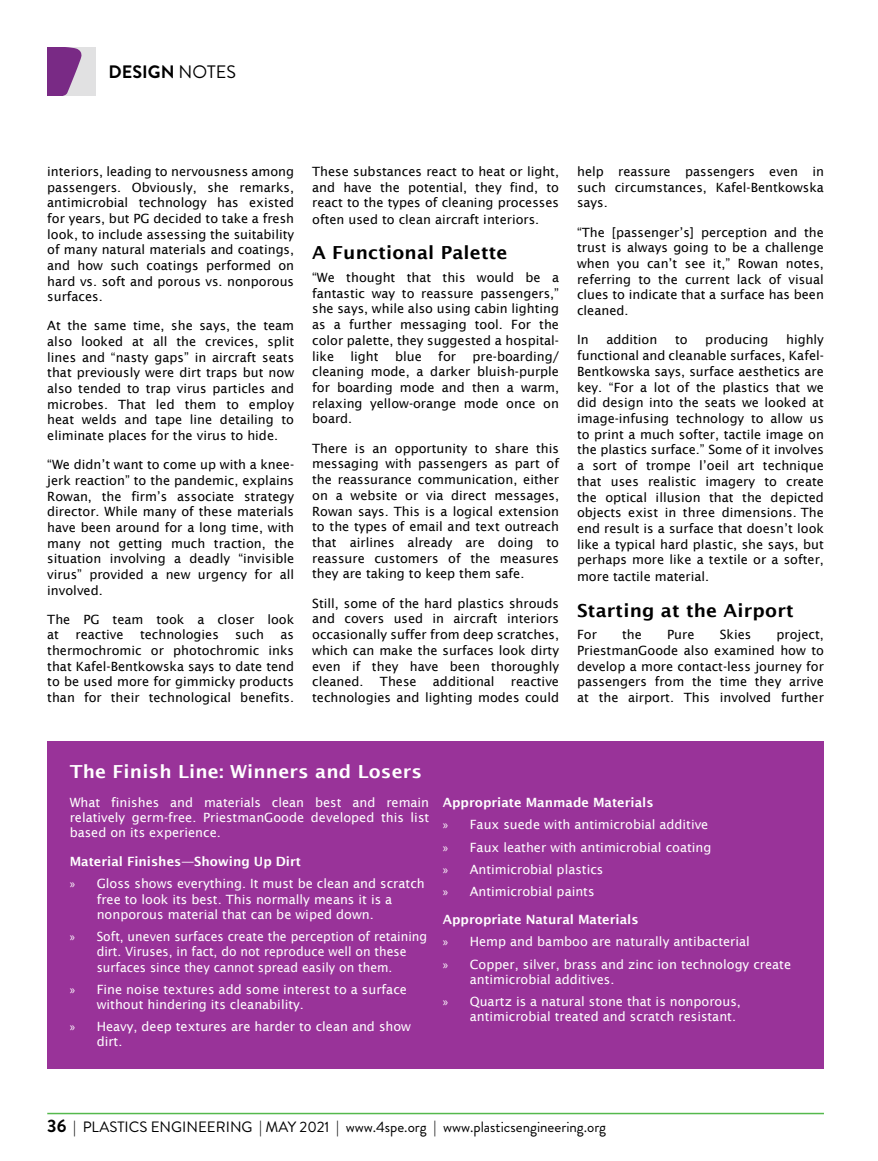
<style>
.page{position:relative;width:878px;height:1161px;background:#fff}
.page>*{position:absolute;margin:0;border:0;box-sizing:border-box;transform-origin:0 0}
.t1{font:600 18px "Lucida Sans";letter-spacing:.01em;color:#000;scale:1.04 1}
.t2{font:600 18px "Lucida Sans";letter-spacing:.01em;color:#fff;scale:1.04 1}
.t3{font:700 18px "Brandon Grotesque";color:#000}
.t4{font:15px "Brandon Grotesque";color:#000}
.t5{font:12.75px/15.8px "Lucida Sans";color:#000;text-align:justify}
.t6{font:12.75px/22px "Lucida Sans";color:#fff}
.t7{font:12.75px/15.3px "Lucida Sans";color:#fff;text-align:center;scale:.96 1}
.s1{font-weight:400}
.s2{font-weight:600}
.s3{font-family:"Myriad Pro"}
.s4{font-weight:700;font-size:18px}
</style>
<div class="page">
<div style="left:47px;top:47px;width:49px;height:49px;background:#e1e1e2"></div>
<svg style="left:47px;top:47px;width:34px;height:49px"></svg>
<div style="left:47px;top:741px;width:777px;height:328px;background:#939"></div>
<hr style="left:47px;top:1113px;width:777px;height:1px;background:#55b94d">
<h1 class="t3" style="left:109px;top:59px;width:129px">DESIGN <span class="s1">NOTES</span></h1>
<p class="t5" style="left:47px;top:164px;width:248px">interiors, leading to nervousness among passengers. Obviously, she remarks, antimicrobial technology has existed for years, but PG decided to take a fresh look, to include assessing the suitability of many natural materials and coatings, and how such coatings performed on hard vs. soft and porous vs. nonporous surfaces.</p>
<p class="t5" style="left:47px;top:318px;width:248px">At the same time, she says, the team also looked at all the crevices, split lines and “nasty gaps” in aircraft seats that previously were dirt traps but now also tended to trap virus particles and microbes. That led them to employ heat welds and tape line detailing to eliminate places for the virus to hide.</p>
<p class="t5" style="left:47px;top:457px;width:248px">“We didn’t want to come up with a knee&shy;jerk reaction” to the pandemic, explains Rowan, the firm’s associate strategy director. While many of these materials have been around for a long time, with many not getting much traction, the situation involving a deadly “invisible virus” provided a new urgency for all involved.</p>
<p class="t5" style="left:47px;top:611px;width:248px">The PG team took a closer look at</p>
<p class="t5" style="left:75px;top:627px;width:50px">reactive</p>
<p class="t5" style="left:140px;top:627px;width:80px">technologies</p>
<p class="t5" style="left:235px;top:627px;width:30px">such</p>
<p class="t5" style="left:47px;top:627px;width:248px;text-indent:233px">as thermochromic or photochromic inks that Kafel-Bentkowska says to date tend to be used more for gimmicky products than for their technological benefits.</p>
<p class="t5" style="left:312px;top:163px;width:248px">These substances react to heat or light, and have the potential, they find, to react to the types of cleaning processes often used to clean aircraft interiors.</p>
<h1 class="t1" style="left:312px;top:243px;width:189px">A Functional Palette</h1>
<p class="t5" style="left:312px;top:270px;width:248px">“We thought that this would be a fantastic way to reassure passengers,” she says, while also using cabin lighting as a further messaging tool. For the color palette, they suggested a hospital&shy;like</p>
<p class="t5" style="left:350px;top:348px;width:30px">light</p>
<p class="t5" style="left:395px;top:348px;width:28px">blue</p>
<p class="t5" style="left:438px;top:348px;width:19px">for</p>
<p class="t5" style="left:312px;top:348px;width:248px;text-indent:160px">pre-boarding/ cleaning mode, a darker bluish-purple for boarding mode and then a warm, relaxing yellow-orange mode once on board.</p>
<p class="t5" style="left:312px;top:440px;width:248px">There is an opportunity to share this messaging with passengers as part of the reassurance communication, either on a website or via direct messages, Rowan says. This is a logical extension to the types of email and text outreach that airlines already are doing to reassure customers of the measures they are taking to keep them safe.</p>
<p class="t5" style="left:312px;top:595px;width:248px">Still, some of the hard plastics shrouds and covers used in aircraft interiors occasionally suffer from deep scratches, which can make the surfaces look dirty even if they have been thoroughly cleaned.</p>
<p class="t5" style="left:380px;top:674px;width:38px">These</p>
<p class="t5" style="left:433px;top:674px;width:63px">additional</p>
<p class="t5" style="left:312px;top:674px;width:248px;text-align:right">reactive<br>technologies and lighting modes could</p>
<p class="t5" style="left:577px;top:163px;width:248px">help reassure passengers even in such circumstances, Kafel-Bentkowska says.</p>
<p class="t5" style="left:577px;top:224px;width:248px">“The [passenger’s] perception and the trust is always going to be a challenge when you can’t see it,” Rowan notes, referring to the current lack of visual clues to indicate that a surface has been cleaned.</p>
<p class="t5" style="left:577px;top:332px;width:13px">In</p>
<p class="t5" style="left:606px;top:332px;width:52px">addition</p>
<p class="t5" style="left:675px;top:332px;width:14px">to</p>
<p class="t5" style="left:705px;top:332px;width:65px">producing</p>
<p class="t5" style="left:577px;top:332px;width:248px;text-indent:209px">highly functional and cleanable surfaces, Kafel-Bentkowska says, surface aesthetics are key. “For a lot of the plastics that we did design into the seats we looked at image-infusing technology to allow us to print a much softer, tactile image on the plastics surface.” Some of it involves a sort of trompe l’oeil art technique that uses realistic imagery to create the optical illusion that the depicted objects exist in three dimensions. The end result is a surface that doesn’t look like a typical hard plastic, she says, but perhaps more like a textile or a softer, more tactile material.</p>
<h1 class="t1" style="left:577px;top:600px;width:210px">Starting at the Airport</h1>
<p class="t5" style="left:577px;top:627px;width:21px">For</p>
<p class="t5" style="left:622px;top:627px;width:21px">the</p>
<p class="t5" style="left:667px;top:627px;width:29px">Pure</p>
<p class="t5" style="left:719px;top:627px;width:33px">Skies</p>
<p class="t5" style="left:577px;top:627px;width:248px;text-indent:199px">project, PriestmanGoode also examined how to develop a more contact-less journey for passengers from the time they arrive at the airport. This involved further</p>
<h1 class="t2" style="left:70px;top:761px;width:340px">The Finish Line: Winners and Losers</h1>
<p class="t6" style="left:70px;top:795px;width:361px;line-height:15.3px;text-align:justify">What finishes and materials clean best and remain relatively germ-free. PriestmanGoode developed this list based on its experience.</p>
<p class="t6" style="left:70px;top:851px;width:356px"><span class="s2">Material Finishes—Showing Up Dirt<br></span><span class="s3">»</span> Gloss shows everything. It must be clean and scratch</p>
<p class="t6" style="left:97px;top:891px;width:297px;line-height:15.3px">free to look its best. This normally means it is a nonporous material that can be wiped down.</p>
<p class="t7" style="left:70px;top:929px;width:374px"><span class="s3">»</span> Soft, uneven surfaces create the perception of retaining dirt. Viruses, in fact, do not reproduce well on these surfaces since they cannot spread easily on them.</p>
<p class="t6" style="left:97px;top:981px;width:312px;line-height:15.3px;text-indent:-27px"><span class="s3">»</span> Fine noise textures add some interest to a surface without hindering its cleanability.</p>
<p class="t6" style="left:97px;top:1019px;width:316px;line-height:15.3px;text-indent:-27px"><span class="s3">»</span> Heavy, deep textures are harder to clean and show dirt.</p>
<p class="t6" style="left:443px;top:792px;width:270px"><span class="s2">Appropriate Manmade Materials<br></span><span class="s3">»</span> Faux suede with antimicrobial additive <span class="s3">»</span> Faux leather with antimicrobial coating <span class="s3">»</span> Antimicrobial plastics<br><span class="s3">»</span> Antimicrobial paints</p>
<p class="t6" style="left:443px;top:909px;width:350px"><span class="s2">Appropriate Natural Materials<br></span><span class="s3">»</span> Hemp and bamboo are naturally antibacterial<br><span class="s3">»</span> Copper, silver, brass and zinc ion technology create</p>
<p class="t6" style="left:443px;top:968px;width:299px;text-indent:27px">antimicrobial additives.<br><span class="s3">»</span> Quartz is a natural stone that is nonporous,</p>
<p class="t6" style="left:470px;top:1006px;width:268px">antimicrobial treated and scratch resistant.</p>
<p class="t4" style="left:47px;top:1117px;width:560px"><span class="s4">36</span> | PLASTICS ENGINEERING | MAY 2021 | www.4spe.org | www.plasticsengineering.org</p>
</div>
